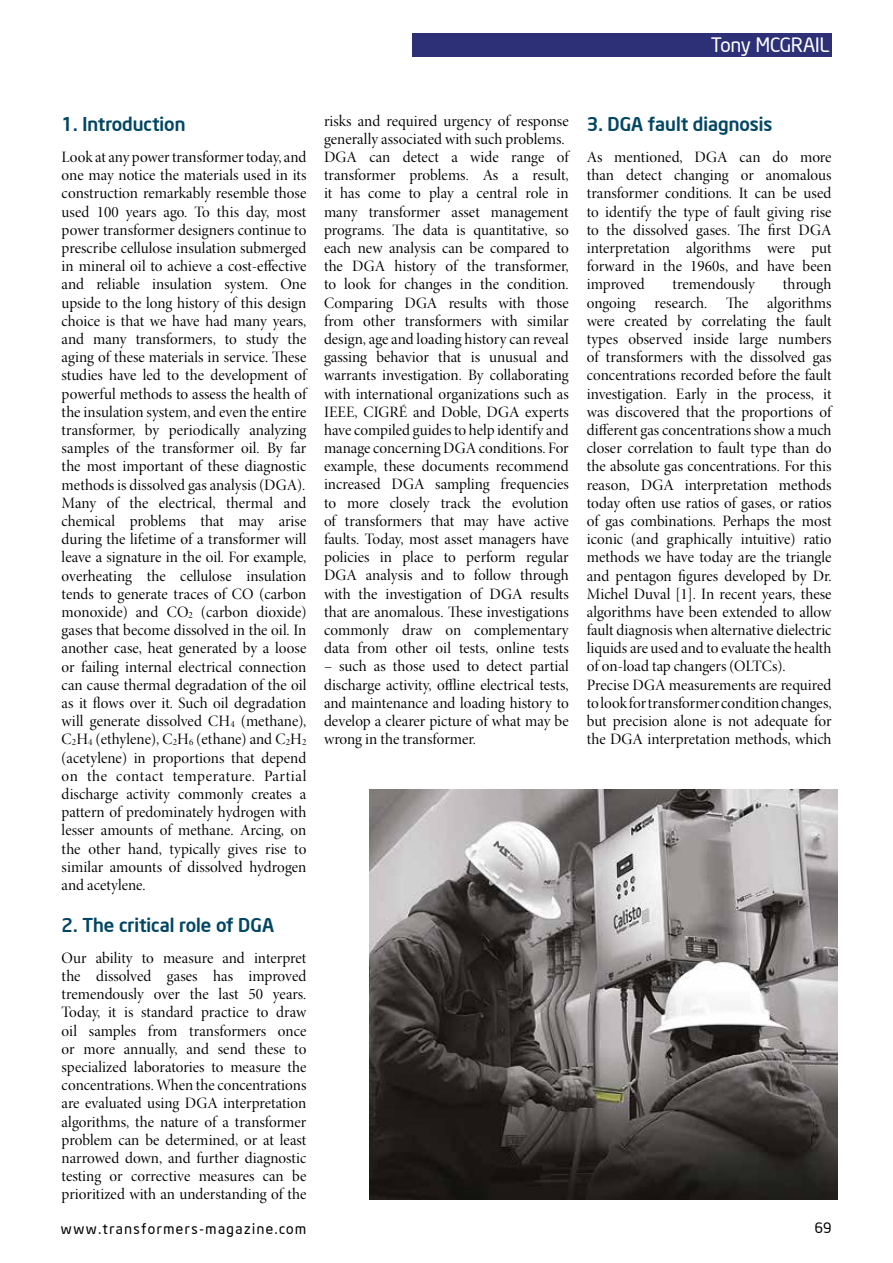
<style>
.page{position:relative;width:893px;height:1263px;background:#fff}
.page>*{position:absolute;margin:0;border:0;box-sizing:border-box;transform-origin:0 0}
.t1{font:19.5px "Neo Sans Intel";color:#fff}
.t2{font:500 18.75px "Neo Sans Intel";color:#004662}
.t3{font:15.9px/18.1px "Minion Pro Disp";color:#000;text-align:justify}
.t4{font:14.25px "Neo Sans Intel";letter-spacing:.11em;color:#000}
.s1{font-size:9.6px}
</style>
<div class="page">
<img style="left:370px;top:789px;width:468px;height:410px">
<div style="left:412px;top:33px;width:419px;height:24px;background:#2d3077"></div>
<p class="t1" style="left:711px;top:33px;width:120px">Tony MCGRAIL</p>
<p class="t2" style="left:62px;top:112px;width:125px">1. Introduction</p>
<p class="t3" style="left:62px;top:148px;width:246px">Look at any power transformer today, and one may notice the materials used in its construction remarkably resemble those used 100 years ago. To this day, most power transformer designers continue to prescribe cellulose insulation submerged in mineral oil to achieve a cost-effective and reliable insulation system. One upside to the long history of this design choice is that we have had many years, and many transformers, to study the aging of these materials in service. These studies have led to the development of powerful methods to assess the health of the insulation system, and even the entire transformer, by periodically analyzing samples of the transformer oil. By far the most important of these diagnostic methods is dissolved gas analysis (DGA).<br>Many of the electrical, thermal and chemical problems that may arise during the lifetime of a transformer will leave a signature in the oil. For example, overheating the cellulose insulation tends to generate traces of CO (carbon monoxide) and CO<span class="s1">2</span> (carbon dioxide) gases that become dissolved in the oil. In another case, heat generated by a loose or failing internal electrical connection can cause thermal degradation of the oil as it flows over it. Such oil degradation will generate dissolved CH<span class="s1">4</span> (methane), C<span class="s1">2</span>H<span class="s1">4</span> (ethylene), C<span class="s1">2</span>H<span class="s1">6</span> (ethane) and C<span class="s1">2</span>H<span class="s1">2 </span>(acetylene) in proportions that depend on the contact temperature. Partial discharge activity commonly creates a pattern of predominately hydrogen with lesser amounts of methane. Arcing, on the other hand, typically gives rise to similar amounts of dissolved hydrogen and acetylene.</p>
<p class="t2" style="left:62px;top:913px;width:214px">2. The critical role of DGA</p>
<p class="t3" style="left:62px;top:949px;width:246px">Our ability to measure and interpret the dissolved gases has improved tremendously over the last 50 years.<br>Today, it is standard practice to draw oil samples from transformers once or more annually, and send these to specialized laboratories to measure the concentrations. When the concentrations are evaluated using DGA interpretation algorithms, the nature of a transformer problem can be determined, or at least narrowed down, and further diagnostic testing or corrective measures can be prioritized with an understanding of the</p>
<p class="t3" style="left:324px;top:112px;width:246px;text-align:left">risks and required urgency of response generally associated with such problems.<br>DGA can detect a wide range of transformer problems. As a result, it has come to play a central role in many transformer asset management programs. The data is quantitative, so each new analysis can be compared to the DGA history of the transformer, to look for changes in the condition.<br>Comparing DGA results with those from other transformers with similar design, age and loading history can reveal gassing behavior that is unusual and warrants investigation. By collaborating with international organizations such as IEEE, CIGRÉ and Doble, DGA experts have compiled guides to help identify and manage concerning DGA conditions. For example, these documents recommend increased DGA sampling frequencies to more closely track the evolution of transformers that may have active faults. Today, most asset managers have policies in place to perform regular DGA analysis and to follow through with the investigation of DGA results that are anomalous. These investigations commonly draw on complementary data from other oil tests, online tests</p>
<p class="t3" style="left:324px;top:658px;width:246px">– such as those used to detect partial discharge activity, offline electrical tests, and maintenance and loading history to develop a clearer picture of what may be wrong in the transformer.</p>
<p class="t2" style="left:587px;top:112px;width:187px">3. DGA fault diagnosis</p>
<p class="t3" style="left:587px;top:148px;width:246px">As mentioned, DGA can do more than detect changing or anomalous transformer conditions. It can be used to identify the type of fault giving rise to the dissolved gases. The first DGA interpretation algorithms were put forward in the 1960s, and have been improved</p>
<p class="t3" style="left:587px;top:276px;width:246px;text-align:left;text-indent:196px">through ongoing research. The algorithms were created by correlating the fault types observed inside large numbers of transformers with the dissolved gas concentrations recorded before the fault investigation. Early in the process, it was discovered that the proportions of different gas concentrations show a much closer correlation to fault type than do the absolute gas concentrations. For this reason, DGA interpretation methods today often use ratios of gases, or ratios of gas combinations. Perhaps the most iconic (and graphically intuitive) ratio methods we have today are the triangle and pentagon figures developed by Dr.<br>Michel Duval [1]. In recent years, these algorithms have been extended to allow fault diagnosis when alternative dielectric liquids are used and to evaluate the health of on-load tap changers (OLTCs).<br>Precise DGA measurements are required to look for transformer condition changes, but precision alone is not adequate for the DGA interpretation methods, which</p>
<p class="t3" style="left:673px;top:276px;width:84px">tremendously</p>
<p class="t4" style="left:61px;top:1220px;width:247px">www.transformers-magazine.com</p>
<p class="t4" style="left:815px;top:1219px;width:18px">69</p>
</div>
